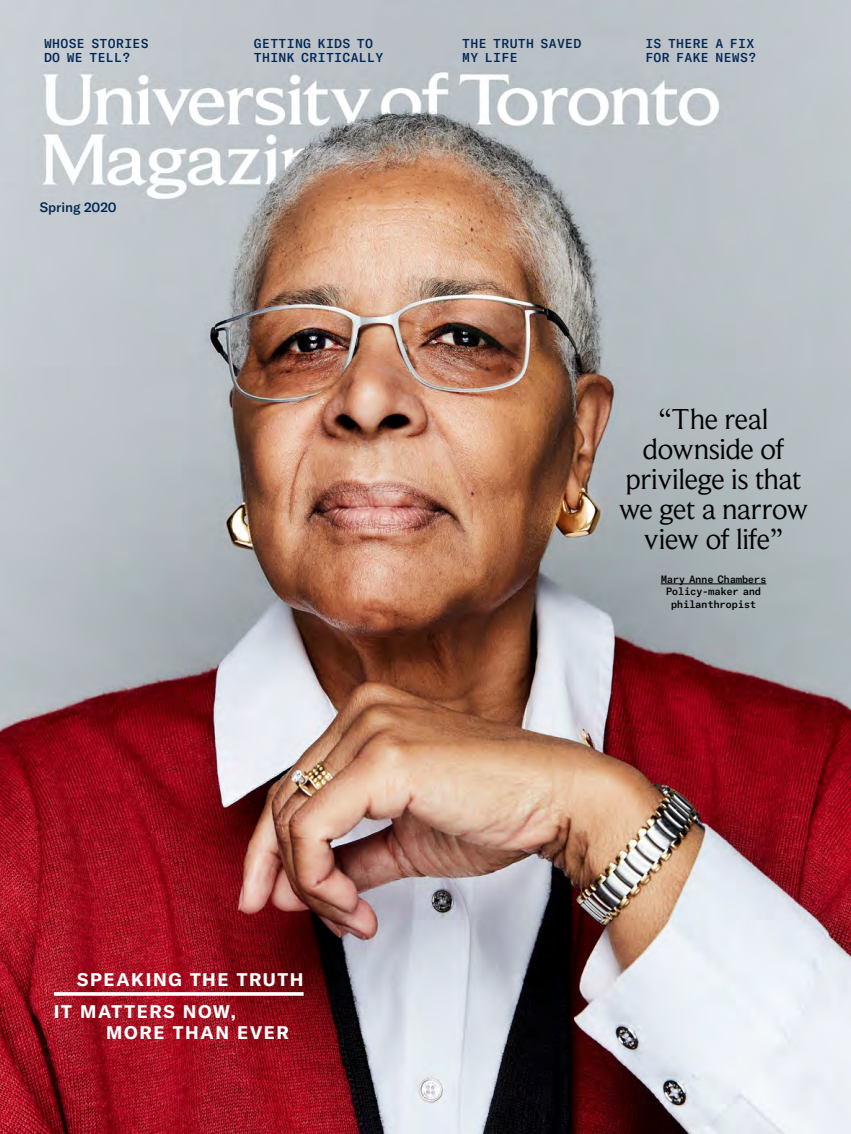
<style>
.page{position:relative;width:851px;height:1134px;background:#fff}
.page>*{position:absolute;margin:0;border:0;box-sizing:border-box;transform-origin:0 0}
.t1{font:30px/30px "Beaufort Pro";letter-spacing:-.025em;color:#000;text-align:center}
.t2{font:700 18px/21px "GT America";letter-spacing:.09em;color:#fff}
.t3{font:500 13.5px "GT America";color:#002655}
.t4{font:500 12.75px/14.2px "GT America Mono";letter-spacing:.025em;color:#002655}
.t5{font:500 10.5px/12.8px "GT America Mono";letter-spacing:-.04em;color:#000;text-align:center}
</style>
<div class="page">
<img style="left:0;top:0;width:850px;height:1134px">
<hr style="left:660px;top:584px;width:106px;height:1px;background:#000">
<svg style="left:54px;top:992px;width:249px;height:4px"></svg>
<p class="t4" style="left:44px;top:36px;width:106px">WHOSE STORIES<br>DO WE TELL?</p>
<p class="t4" style="left:462px;top:36px;width:121px">THE TRUTH SAVED<br>MY LIFE</p>
<p class="t4" style="left:254px;top:36px;width:131px">GETTING KIDS TO<br>THINK CRITICALLY</p>
<p class="t3" style="left:40px;top:199px;width:78px">Spring 2020</p>
<p class="t4" style="left:645px;top:36px;width:112px">IS THERE A FIX<br>FOR FAKE NEWS?</p>
<h1 class="t1" style="left:619px;top:405px;width:191px">“The real downside of privilege is that we get a narrow view of life”</h1>
<p class="t5" style="left:660px;top:573px;width:107px">Mary Anne Chambers<br>Policy-maker and philanthropist</p>
<h2 class="t2" style="left:77px;top:969px;width:228px">SPEAKING THE TRUTH</h2>
<h2 class="t2" style="left:106px;top:1001px;width:184px;text-indent:-52px">IT MATTERS NOW,<br>MORE THAN EVER</h2>
</div>
